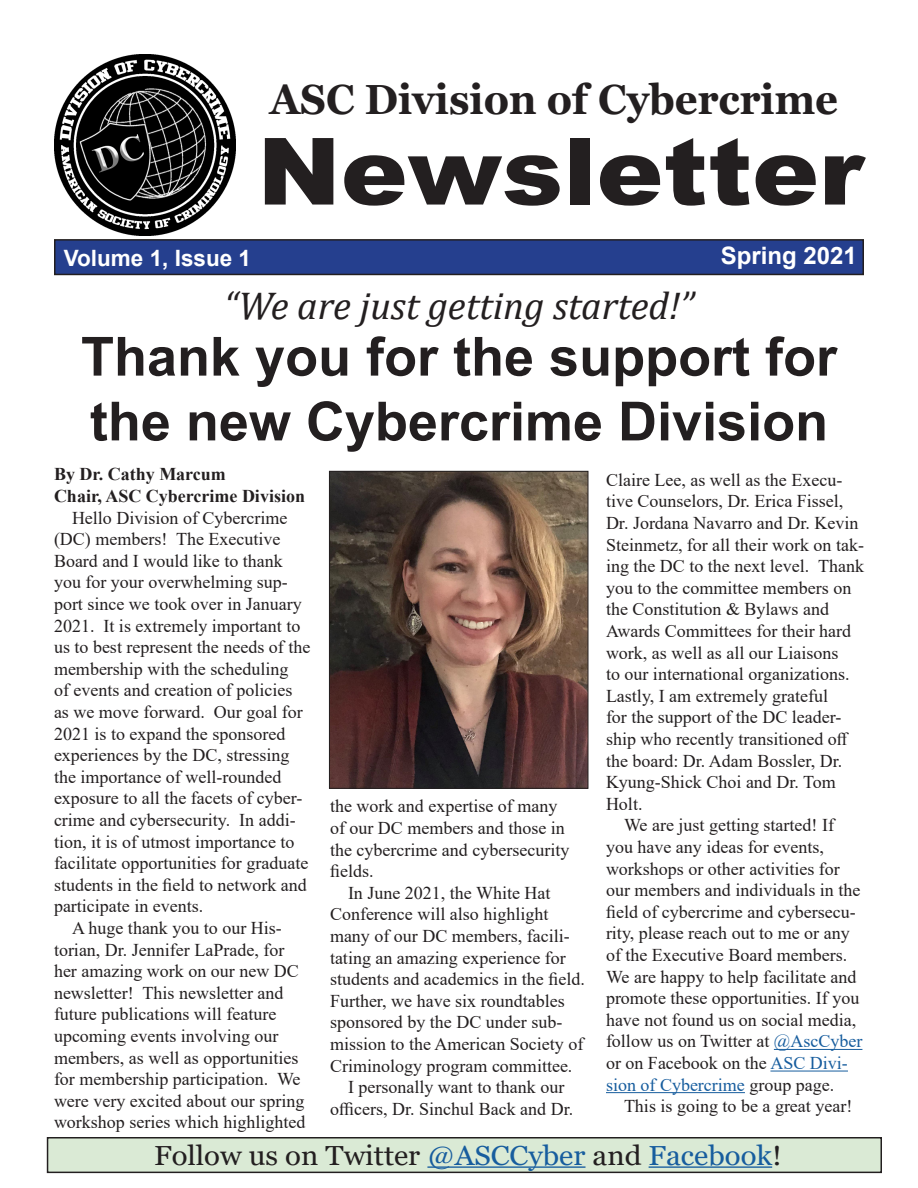
<style>
.page{position:relative;width:918px;height:1188px;background:#fff}
.page>*{position:absolute;margin:0;border:0;box-sizing:border-box;transform-origin:0 0}
.t1{font:900 92.85px "Arial";color:#231f20;scale:1.08 1}
.t2{font:700 54px/64.8px "Arial";color:#231f20}
.t3{font:700 42.15px "Georgia";color:#231f20;scale:.95 1}
.t4{font:italic 39px "Cambria";color:#231f20}
.t5{font:27.6px "Georgia";color:#231f20;scale:1.06 1}
.t6{font:700 24px "Arial";color:#fff}
.t7{font:700 22.5px "Arial";color:#fff}
.t8{font:18px/21.6px "Times New Roman";color:#231f20}
.t9{font:700 18px "Times New Roman";color:#231f20}
.s1{color:#175d9e}
</style>
<div class="page">
<img style="left:54px;top:54px;width:182px;height:182px">
<div style="left:55px;top:240px;width:808px;height:34px;background:#253f8e"></div>
<div style="left:54px;top:239px;width:810px;height:36px;border:2px solid #231f20"></div>
<hr style="left:774px;top:1049px;width:88px;height:1px;background:#175d9e">
<hr style="left:770px;top:1071px;width:78px;height:1px;background:#175d9e">
<hr style="left:606px;top:1092px;width:139px;height:1px;background:#175d9e">
<img style="left:331px;top:473px;width:255px;height:314px">
<div style="left:329px;top:471px;width:259px;height:318px;border:1px solid #231f20"></div>
<div style="left:48px;top:1138px;width:833px;height:34px;background:#daead5"></div>
<div style="left:47px;top:1137px;width:835px;height:36px;border:2px solid #231f20"></div>
<hr style="left:427px;top:1166px;width:159px;height:2px;background:#175d9e">
<hr style="left:649px;top:1166px;width:123px;height:2px;background:#175d9e">
<p class="t3" style="left:270px;top:73px;width:600px">ASC Division of Cybercrime</p>
<p class="t7" style="left:64px;top:242px;width:189px">Volume 1, Issue 1</p>
<p class="t1" style="left:257px;top:104px;width:563px">Newsletter</p>
<p class="t6" style="left:721px;top:239px;width:138px">Spring 2021</p>
<p class="t4" style="left:224px;top:278px;width:472px">“We are just getting started!”</p>
<p class="t2" style="left:81px;top:325px;width:758px">Thank you for the support for the new Cybercrime Division</p>
<p class="t9" style="left:54px;top:461px;width:173px">By Dr. Cathy Marcum</p>
<p class="t9" style="left:54px;top:483px;width:253px">Chair, ASC Cybercrime Division</p>
<p class="t8" style="left:54px;top:506px;width:258px;text-indent:18px">Hello Division of Cybercrime (DC) members! The Executive<br>Board and I would like to thank you for your overwhelming sup&shy;port since we took over in January<br>2021. It is extremely important to us to best represent the needs of the membership with the scheduling<br>of events and creation of policies as we move forward. Our goal for<br>2021 is to expand the sponsored experiences by the DC, stressing the importance of well-rounded exposure to all the facets of cyber&shy;crime and cybersecurity. In addi&shy;tion, it is of utmost importance to facilitate opportunities for graduate students in the field to network and participate in events.</p>
<p class="t8" style="left:54px;top:917px;width:253px;text-indent:18px">A huge thank you to our His&shy;torian, Dr. Jennifer LaPrade, for her amazing work on our new DC newsletter! This newsletter and future publications will feature upcoming events involving our members, as well as opportunities for membership participation. We were very excited about our spring workshop series which highlighted</p>
<p class="t8" style="left:330px;top:795px;width:241px">the work and expertise of many of our DC members and those in the cybercrime and cybersecurity fields.</p>
<p class="t8" style="left:330px;top:881px;width:256px;text-indent:18px">In June 2021, the White Hat<br>Conference will also highlight many of our DC members, facili&shy;tating an amazing experience for students and academics in the field.<br>Further, we have six roundtables sponsored by the DC under sub&shy;mission to the American Society of<br>Criminology program committee.</p>
<p class="t8" style="left:330px;top:1076px;width:245px;text-align:center">I personally want to thank our officers, Dr. Sinchul Back and Dr.</p>
<p class="t8" style="left:606px;top:468px;width:260px">Claire Lee, as well as the Execu&shy;tive Counselors, Dr. Erica Fissel,<br>Dr. Jordana Navarro and Dr. Kevin<br>Steinmetz, for all their work on tak&shy;ing the DC to the next level. Thank you to the committee members on the Constitution &amp; Bylaws and<br>Awards Committees for their hard work, as well as all our Liaisons<br>to our international organizations.<br>Lastly, I am extremely grateful<br>for the support of the DC leader&shy;ship who recently transitioned off the board: Dr. Adam Bossler, Dr.<br>Kyung-Shick Choi and Dr. Tom<br>Holt.</p>
<p class="t8" style="left:606px;top:814px;width:258px;text-indent:18px">We are just getting started! If you have any ideas for events, workshops or other activities for our members and individuals in the field of cybercrime and cybersecu&shy;rity, please reach out to me or any of the Executive Board members.<br>We are happy to help facilitate and promote these opportunities. If you have not found us on social media, follow us on Twitter at <span class="s1">@AscCyber </span>or on Facebook on the <span class="s1">ASC Divi&shy;sion of Cybercrime</span> group page.</p>
<p class="t8" style="left:624px;top:1095px;width:230px">This is going to be a great year!</p>
<p class="t5" style="left:154px;top:1138px;width:594px">Follow us on Twitter <span class="s1">@ASCCyber</span> and <span class="s1">Facebook</span>!</p>
</div>
